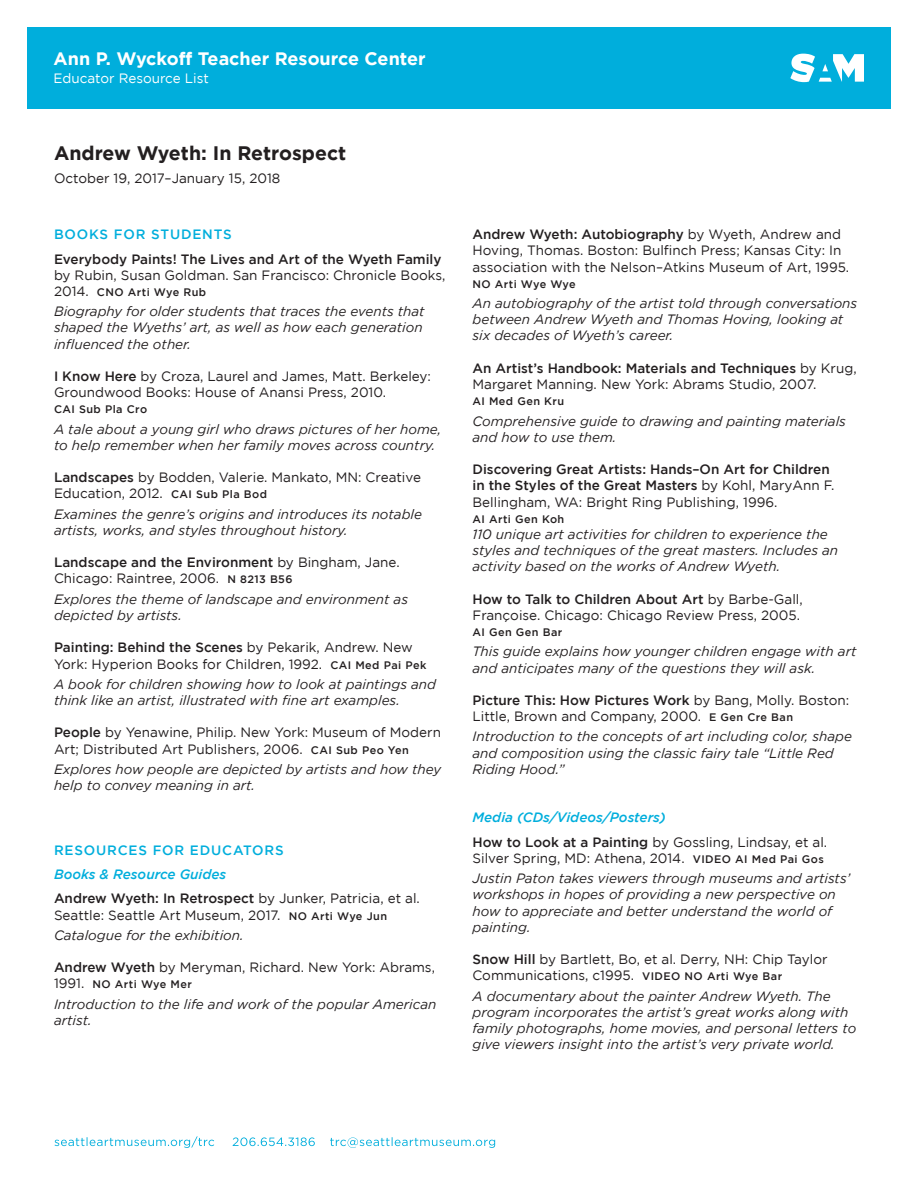
<style>
.page{position:relative;width:918px;height:1188px;background:#fff}
.page>*{position:absolute;margin:0;border:0;box-sizing:border-box;transform-origin:0 0}
.t1{font:700 19.5px "Gotham";color:#231f20}
.t2{font:700 18px "Gotham";color:#fff}
.Description{font:italic 13.5px/16.2px "Gotham";color:#231f20}
.Title_and_Info{font:13.5px/16.2px "Gotham";color:#231f20}
.Title_and_Info-2{font:italic 13.5px/16.2px "Gotham";color:#231f20}
.Description-2{font:500 13.5px/16.2px "Gotham";color:#231f20}
.Header_2{font:italic 500 13.5px "Gotham";color:#00aedc}
.Header_1{font:500 13.5px "Gotham";letter-spacing:.06em;color:#00aedc}
.Page_Title_Subhead{font:13.5px "Gotham";color:#231f20}
.t3{font:13.5px "Gotham";color:#fff}
.Title_and_Info-3{font:500 10.8px "Gotham";letter-spacing:.04em;color:#231f20}
.Description-3{font:500 10.8px "Gotham";letter-spacing:.04em;color:#231f20}
.s1{font-weight:500}
.s2{font-weight:400;font-size:13.5px}
.s3{font-weight:500;font-size:10.8px}
.s4{font-weight:400}
</style>
<div class="page">
<svg style="left:55px;top:1136px;width:440px;height:12px"></svg>
<div style="left:27px;top:27px;width:864px;height:82px;background:#00aedc"></div>
<svg style="left:790px;top:54px;width:74px;height:28px"></svg>
<p class="t2" style="left:54px;top:48px;width:374px">Ann P. Wyckoff Teacher Resource Center</p>
<p class="t3" style="left:54px;top:71px;width:157px">Educator Resource List</p>
<p class="t1" style="left:54px;top:142px;width:294px">Andrew Wyeth: In Retrospect</p>
<p class="Page_Title_Subhead" style="left:54px;top:170px;width:228px">October 19, 2017–January 15, 2018</p>
<p class="Header_1" style="left:54px;top:227px;width:179px">BOOKS FOR STUDENTS</p>
<p class="Title_and_Info" style="left:54px;top:250px;width:393px"><span class="s1">Everybody Paints! The Lives and Art of the Wyeth Family </span>by Rubin, Susan Goldman. San Francisco: Chronicle Books,</p>
<p class="Title_and_Info-3" style="left:54px;top:286px;width:154px"><span class="s2">2014.</span> CNO Arti Wye Rub</p>
<p class="Description" style="left:54px;top:303px;width:372px">Biography for older students that traces the events that shaped the Wyeths’ art, as well as how each generation influenced the other.</p>
<p class="Title_and_Info" style="left:54px;top:368px;width:379px"><span class="s1">I Know Here</span> by Croza, Laurel and James, Matt. Berkeley:<br>Groundwood Books: House of Anansi Press, 2010.</p>
<p class="Title_and_Info-3" style="left:54px;top:403px;width:95px">CAI Sub Pla Cro</p>
<p class="Description" style="left:54px;top:421px;width:389px">A tale about a young girl who draws pictures of her home, to help remember when her family moves across country.</p>
<p class="Title_and_Info" style="left:54px;top:469px;width:369px"><span class="s1">Landscapes</span> by Bodden, Valerie. Mankato, MN: Creative<br>Education, 2012. <span class="s3">CAI Sub Pla Bod</span></p>
<p class="Description" style="left:54px;top:506px;width:370px">Examines the genre’s origins and introduces its notable artists, works, and styles throughout history.</p>
<p class="Title_and_Info" style="left:54px;top:554px;width:347px"><span class="s1">Landscape and the Environment</span> by Bingham, Jane.<br>Chicago: Raintree, 2006. <span class="s3">N 8213 B56</span></p>
<p class="Description" style="left:54px;top:591px;width:356px">Explores the theme of landscape and environment as depicted by artists.</p>
<p class="Title_and_Info" style="left:54px;top:639px;width:374px"><span class="s1">Painting: Behind the Scenes</span> by Pekarik, Andrew. New<br>York: Hyperion Books for Children, 1992. <span class="s3">CAI Med Pai Pek</span></p>
<p class="Description" style="left:54px;top:676px;width:384px">A book for children showing how to look at paintings and think like an artist, illustrated with fine art examples.</p>
<p class="Title_and_Info" style="left:54px;top:724px;width:389px"><span class="s1">People</span> by Yenawine, Philip. New York: Museum of Modern<br>Art; Distributed Art Publishers, 2006. <span class="s3">CAI Sub Peo Yen</span></p>
<p class="Description" style="left:54px;top:761px;width:389px">Explores how people are depicted by artists and how they help to convey meaning in art.</p>
<p class="Header_1" style="left:54px;top:842px;width:231px">RESOURCES FOR EDUCATORS</p>
<p class="Header_2" style="left:54px;top:867px;width:174px">Books &amp; Resource Guides</p>
<p class="Title_and_Info" style="left:54px;top:890px;width:367px"><span class="s1">Andrew Wyeth: In Retrospect</span> by Junker, Patricia, et al.<br>Seattle: Seattle Art Museum, 2017. <span class="s3">NO Arti Wye Jun</span></p>
<p class="Title_and_Info-2" style="left:54px;top:927px;width:191px">Catalogue for the exhibition.</p>
<p class="Title_and_Info" style="left:54px;top:959px;width:383px"><span class="s1">Andrew Wyeth</span> by Meryman, Richard. New York: Abrams,</p>
<p class="Title_and_Info-3" style="left:54px;top:979px;width:139px"><span class="s2">1991.</span> NO Arti Wye Mer</p>
<p class="Title_and_Info-2" style="left:54px;top:996px;width:384px">Introduction to the life and work of the popular American artist.</p>
<p class="Title_and_Info" style="left:472px;top:226px;width:378px"><span class="s1">Andrew Wyeth: Autobiography</span> by Wyeth, Andrew and<br>Hoving, Thomas. Boston: Bulfinch Press; Kansas City: In association with the Nelson–Atkins Museum of Art, 1995.</p>
<p class="Title_and_Info-3" style="left:472px;top:278px;width:105px">NO Arti Wye Wye</p>
<p class="Title_and_Info-2" style="left:472px;top:295px;width:386px">An autobiography of the artist told through conversations between Andrew Wyeth and Thomas Hoving, looking at six decades of Wyeth’s career.</p>
<p class="Title_and_Info" style="left:472px;top:360px;width:386px"><span class="s1">An Artist’s Handbook: Materials and Techniques</span> by Krug,<br>Margaret Manning. New York: Abrams Studio, 2007.</p>
<p class="Title_and_Info-3" style="left:472px;top:395px;width:93px">AI Med Gen Kru</p>
<p class="Description" style="left:472px;top:413px;width:375px">Comprehensive guide to drawing and painting materials and how to use them.</p>
<p class="Description-2" style="left:472px;top:461px;width:364px">Discovering Great Artists: Hands–On Art for Children in the Styles of the Great Masters <span class="s4">by Kohl, MaryAnn F.<br>Bellingham, WA: Bright Ring Publishing, 1996.</span></p>
<p class="Description-3" style="left:472px;top:513px;width:93px">AI Arti Gen Koh</p>
<p class="Description" style="left:472px;top:526px;width:367px">110 unique art activities for children to experience the styles and techniques of the great masters. Includes an activity based on the works of Andrew Wyeth.</p>
<p class="Title_and_Info" style="left:472px;top:591px;width:332px"><span class="s1">How to Talk to Children About Art</span> by Barbe-Gall,<br>Françoise. Chicago: Chicago Review Press, 2005.</p>
<p class="Title_and_Info-3" style="left:472px;top:626px;width:91px">AI Gen Gen Bar</p>
<p class="Description" style="left:472px;top:644px;width:386px">This guide explains how younger children engage with art and anticipates many of the questions they will ask.</p>
<p class="Title_and_Info" style="left:472px;top:692px;width:378px"><span class="s1">Picture This: How Pictures Work</span> by Bang, Molly. Boston:<br>Little, Brown and Company, 2000. <span class="s3">E Gen Cre Ban</span></p>
<p class="Description" style="left:472px;top:729px;width:381px">Introduction to the concepts of art including color, shape and composition using the classic fairy tale “Little Red<br>Riding Hood.”</p>
<p class="Header_2" style="left:472px;top:810px;width:195px">Media (CDs/Videos/Posters)</p>
<p class="Title_and_Info" style="left:472px;top:834px;width:356px"><span class="s1">How to Look at a Painting</span> by Gossling, Lindsay, et al.<br>Silver Spring, MD: Athena, 2014. <span class="s3">VIDEO AI Med Pai Gos</span></p>
<p class="Description" style="left:472px;top:870px;width:379px">Justin Paton takes viewers through museums and artists’ workshops in hopes of providing a new perspective on how to appreciate and better understand the world of painting.</p>
<p class="Title_and_Info" style="left:472px;top:951px;width:357px"><span class="s1">Snow Hill</span> by Bartlett, Bo, et al. Derry, NH: Chip Taylor<br>Communications, c1995. <span class="s3">VIDEO NO Arti Wye Bar</span></p>
<p class="Description" style="left:472px;top:988px;width:385px">A documentary about the painter Andrew Wyeth. The program incorporates the artist’s great works along with family photographs, home movies, and personal letters to give viewers insight into the artist’s very private world.</p>
</div>
